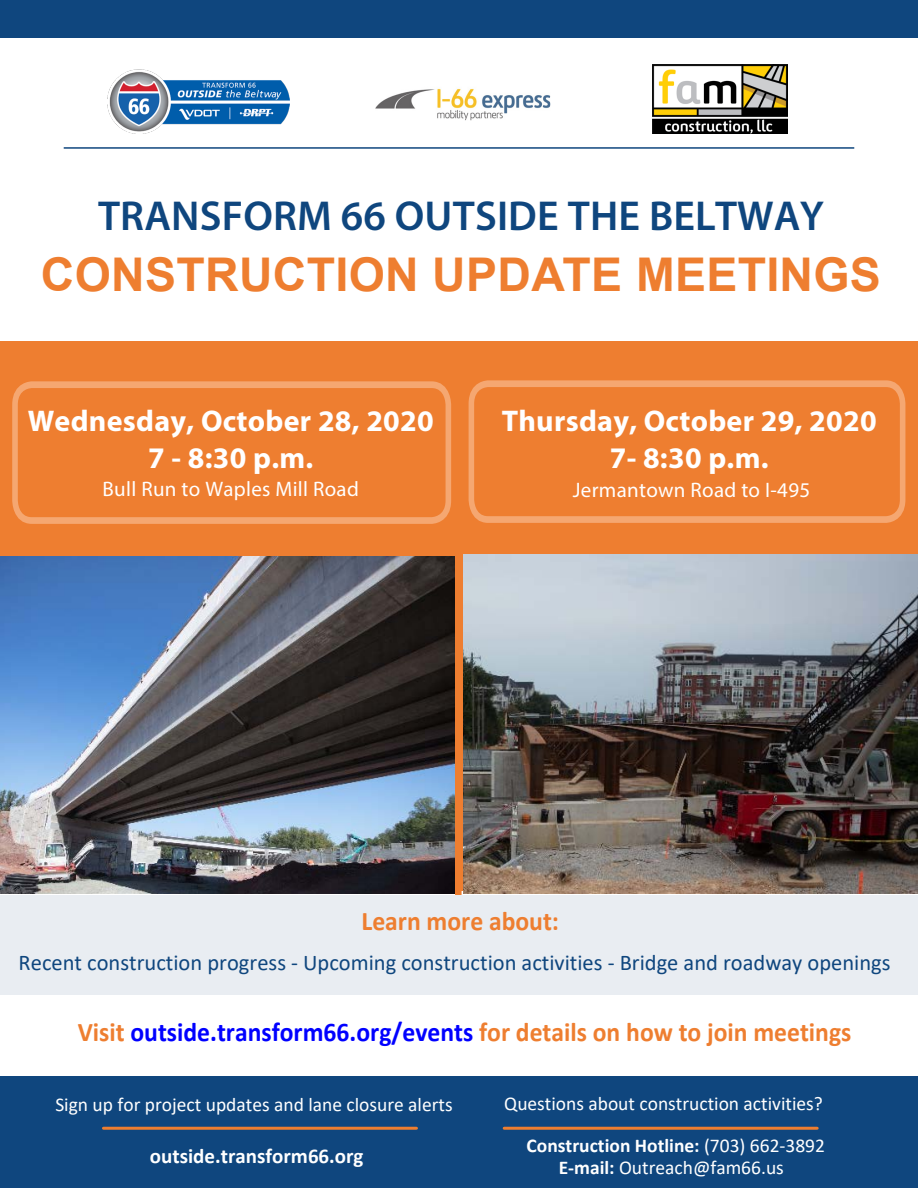
<style>
.page{position:relative;width:918px;height:1188px;background:#fff}
.page>*{position:absolute;margin:0;border:0;box-sizing:border-box;transform-origin:0 0}
.t1{font:700 46.5px "Arial";letter-spacing:.005em;color:#ee7e30}
.t2{font:600 42px "Myriad Pro";letter-spacing:.005em;color:#0f467e}
.t3{font:700 30px/36.6px "Myriad Pro";letter-spacing:.01em;color:#fff;text-align:center}
.t4{font:700 27px "Calibri";color:#ee7e30;scale:.95 1}
.t5{font:22.5px "Calibri";color:#0f467e}
.t6{font:21px "Myriad Pro";letter-spacing:.015em;color:#fff}
.t7{font:700 21px "Calibri";color:#fff}
.t8{font:19.5px/22.5px "Calibri";color:#fff;text-align:center}
.s1{color:#00f}
.s2{font-weight:700}
</style>
<div class="page">
<div style="left:0;top:895px;width:918px;height:99px;background:#e9edf2"></div>
<div style="left:0;top:341px;width:918px;height:543px;background:#ee7e30"></div>
<img style="left:107px;top:70px;width:182px;height:64px">
<img style="left:652px;top:64px;width:136px;height:70px">
<img style="left:375px;top:88px;width:175px;height:32px">
<div style="left:0;top:0;width:918px;height:38px;background:#0f467e"></div>
<div style="left:0;top:1076px;width:918px;height:112px;background:#0f467e"></div>
<hr style="left:64px;top:147px;width:790px;height:2px;background:#0f467e">
<hr style="left:103px;top:1127px;width:313px;height:3px;background:#ee7e30">
<img style="left:0;top:556px;width:454px;height:337px">
<hr style="left:504px;top:1127px;width:313px;height:3px;background:#ee7e30">
<svg style="left:468px;top:380px;width:438px;height:143px"></svg>
<svg style="left:12px;top:381px;width:439px;height:143px"></svg>
<div style="left:455px;top:404px;width:5px;height:491px;background:#ee7e30"></div>
<img style="left:463px;top:555px;width:455px;height:339px">
<p class="t2" style="left:98px;top:189px;width:727px">TRANSFORM 66 OUTSIDE THE BELTWAY</p>
<p class="t1" style="left:41px;top:242px;width:841px">CONSTRUCTION UPDATE MEETINGS</p>
<h3 class="t3" style="left:28px;top:402px;width:408px">Wednesday, October 28, 2020<br>7 - 8:30 p.m.</h3>
<p class="t6" style="left:103px;top:476px;width:258px">Bull Run to Waples Mill Road</p>
<h3 class="t3" style="left:502px;top:402px;width:376px">Thursday, October 29, 2020<br>7- 8:30 p.m.</h3>
<p class="t6" style="left:573px;top:477px;width:239px">Jermantown Road to I-495</p>
<p class="t4" style="left:362px;top:902px;width:209px">Learn more about:</p>
<p class="t5" style="left:19px;top:947px;width:873px">Recent construction progress - Upcoming construction activities - Bridge and roadway openings</p>
<p class="t4" style="left:78px;top:1012px;width:816px">Visit <span class="s1">outside.transform66.org/events</span> for details on how to join meetings</p>
<p class="t8" style="left:55px;top:1093px;width:399px">Sign up for project updates and lane closure alerts</p>
<p class="t7" style="left:150px;top:1141px;width:215px">outside.transform66.org</p>
<p class="t8" style="left:504px;top:1092px;width:320px">Questions about construction activities?</p>
<p class="t8" style="left:527px;top:1134px;width:300px"><span class="s2">Construction Hotline:</span> (703) 662-3892<br><span class="s2">E-mail:</span> Outreach@fam66.us</p>
</div>
